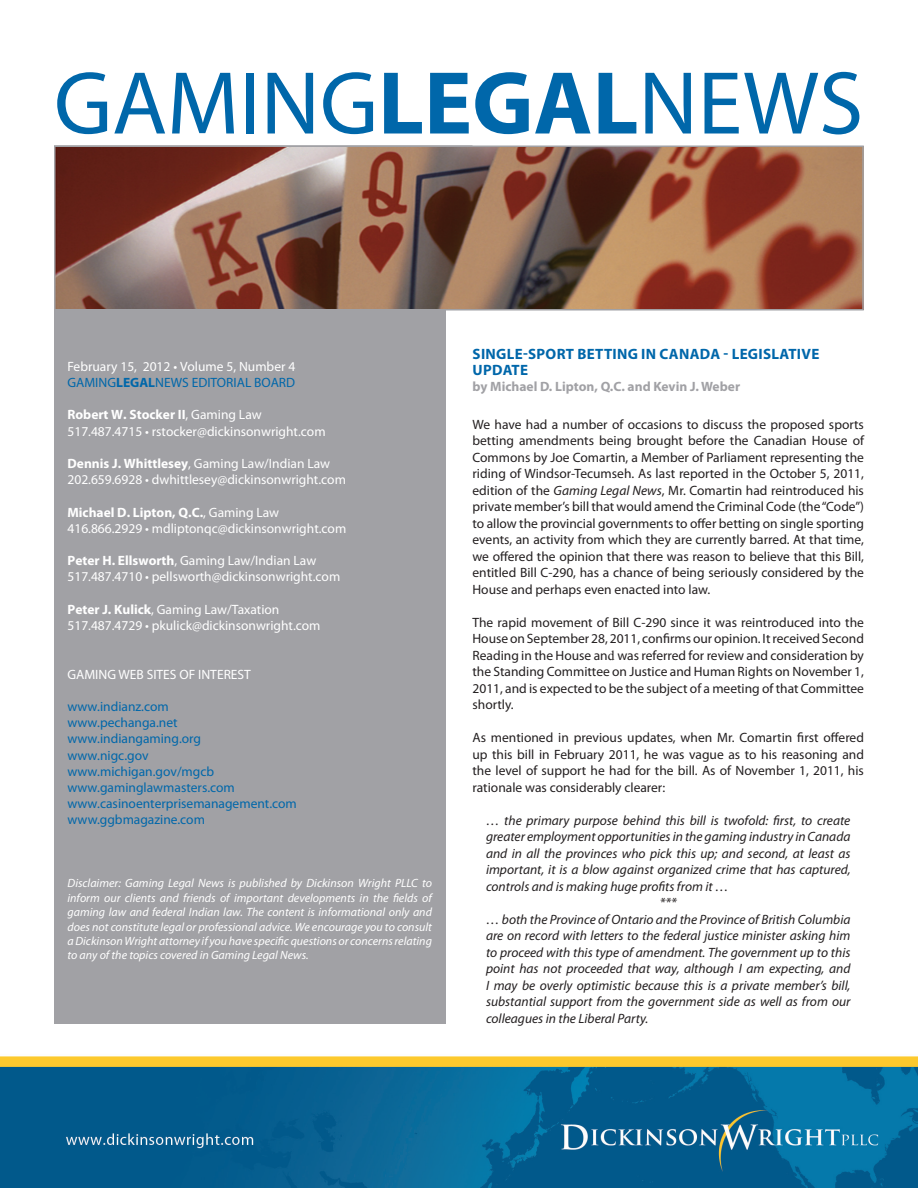
<style>
.page{position:relative;width:918px;height:1188px;background:#fff}
.page>*{position:absolute;margin:0;border:0;box-sizing:border-box;transform-origin:0 0}
.t1{font:90px "Myriad Pro";color:#0067aa}
.t2{font:700 15px/16px "Myriad Pro";letter-spacing:.02em;color:#0067aa}
.t3{font:13.5px/16.5px "Myriad Pro";color:#231f20;text-align:justify}
.t4{font:italic 13.5px "Myriad Pro";color:#231f20}
.t5{font:13.5px/16.2px "Myriad Pro";color:#fff}
.t6{font:13.5px/16.2px "Myriad Pro";color:#0067aa}
.t7{font:700 13.5px "Myriad Pro";color:#a1a1a5}
.t8{font:italic 12px/14.4px "Myriad Pro";color:#fff;text-align:justify}
.s1{font-weight:700}
.s2{color:#0067aa}
.s3{font-weight:700;color:#0067aa}
.s4{font-style:italic}
.s5{font-family:"Times New Roman"}
</style>
<div class="page">
<img style="left:0;top:145px;width:918px;height:1043px">
<div style="left:54px;top:310px;width:392px;height:714px;background:#a1a1a5"></div>
<img style="left:57px;top:149px;width:804px;height:158px">
<div style="left:54px;top:146px;width:810px;height:164px;border:2px solid #a1a1a5"></div>
<h1 class="t1" style="left:54px;top:48px;width:811px">GAMING<span class="s1">LEGAL</span>NEWS</h1>
<p class="t5" style="left:68px;top:358px;width:229px">February 15, 2012 • Volume 5, Number 4<br><span class="s2">GAMING</span><span class="s3">LEGAL</span><span class="s2">NEWS EDITORIAL BOARD</span></p>
<p class="t5" style="left:68px;top:406px;width:260px"><span class="s1">Robert W. Stocker II</span>, Gaming Law<br>517.487.4715 • rstocker@dickinsonwright.com</p>
<p class="t5" style="left:68px;top:455px;width:280px"><span class="s1">Dennis J. Whittlesey</span>, Gaming Law/Indian Law<br>202.659.6928 • dwhittlesey@dickinsonwright.com</p>
<p class="t5" style="left:68px;top:504px;width:280px"><span class="s1">Michael D. Lipton, Q.C.</span>, Gaming Law<br>416.866.2929 • mdliptonqc@dickinsonwright.com</p>
<p class="t5" style="left:68px;top:552px;width:274px"><span class="s1">Peter H. Ellsworth</span>, Gaming Law/Indian Law<br>517.487.4710 • pellsworth@dickinsonwright.com</p>
<p class="t5" style="left:68px;top:601px;width:255px"><span class="s1">Peter J. Kulick</span>, Gaming Law/Taxation<br>517.487.4729 • pkulick@dickinsonwright.com</p>
<p class="t5" style="left:68px;top:666px;width:185px">GAMING WEB SITES OF INTEREST</p>
<p class="t6" style="left:68px;top:698px;width:231px">www.indianz.com<br>www.pechanga.net www.indiangaming.org<br>www.nigc.gov www.michigan.gov/mgcb www.gaminglawmasters.com www.casinoenterprisemanagement.com www.ggbmagazine.com</p>
<p class="t8" style="left:68px;top:876px;width:366px">Disclaimer: Gaming Legal News is published by Dickinson Wright PLLC to inform our clients and friends of important developments in the fields of gaming law and federal Indian law. The content is informational only and does not constitute legal or professional advice. We encourage you to consult a Dickinson Wright attorney if you have specific questions or concerns relating to any of the topics covered in Gaming Legal News.</p>
<p class="t2" style="left:473px;top:345px;width:348px">SINGLE-SPORT BETTING IN CANADA - LEGISLATIVE<br>UPDATE</p>
<p class="t7" style="left:472px;top:377px;width:269px">by Michael D. Lipton, Q.C. and Kevin J. Weber</p>
<p class="t3" style="left:472px;top:416px;width:393px">We have had a number of occasions to discuss the proposed sports betting amendments being brought before the Canadian House of Commons by Joe Comartin, a Member of Parliament representing the riding of Windsor-Tecumseh. As last reported in the October 5, 2011, edition of the <span class="s4">Gaming Legal News</span>, Mr. Comartin had reintroduced his private member’s bill that would amend the Criminal Code (the “Code”) to allow the provincial governments to offer betting on single sporting events, an activity from which they are currently barred. At that time, we offered the opinion that there was reason to believe that this Bill, entitled Bill C-290, has a chance of being seriously considered by the House and perhaps even enacted into law.</p>
<p class="t3" style="left:472px;top:614px;width:393px">The rapid movement of Bill C-290 since it was reintroduced into the House on September 28, 2011, confirms our opinion. It received Second Reading in the House an<span class="s5">d</span> was referred for review and consideration by the Standing Committee on Justice and Human Rights on November 1, 2011, and is expected to be the subject of a meeting of that Committee shortly.</p>
<p class="t3" style="left:472px;top:729px;width:393px">As mentioned in previous updates, when Mr. Comartin first offered up this bill in February 2011, he was vague as to his reasoning and the level of support he had for the bill. As of November 1, 2011, his rationale was considerably clearer:</p>
<p class="t4" style="left:486px;top:812px;width:366px">… the primary purpose behind this bill is twofold: first, to create</p>
<p class="t4" style="left:486px;top:828px;width:366px">greater employment opportunities in the gaming industry in Canada</p>
<p class="t4" style="left:486px;top:845px;width:366px">and in all the provinces who pick this up; and second, at least as</p>
<p class="t4" style="left:486px;top:861px;width:366px">important, it is a blow against organized crime that has captured,</p>
<p class="t4" style="left:486px;top:878px;width:244px">controls and is making huge profits from it …</p>
<p class="t4" style="left:660px;top:894px;width:18px">***</p>
<p class="t4" style="left:486px;top:911px;width:366px">… both the Province of Ontario and the Province of British Columbia</p>
<p class="t4" style="left:486px;top:927px;width:366px">are on record with letters to the federal justice minister asking him</p>
<p class="t4" style="left:486px;top:944px;width:366px">to proceed with this type of amendment. The government up to this</p>
<p class="t4" style="left:486px;top:960px;width:366px">point has not proceeded that way, although I am expecting, and</p>
<p class="t4" style="left:486px;top:977px;width:366px">I may be overly optimistic because this is a private member’s bill,</p>
<p class="t4" style="left:486px;top:993px;width:366px">substantial support from the government side as well as from our</p>
<p class="t4" style="left:486px;top:1010px;width:164px">colleagues in the Liberal Party.</p>
</div>
